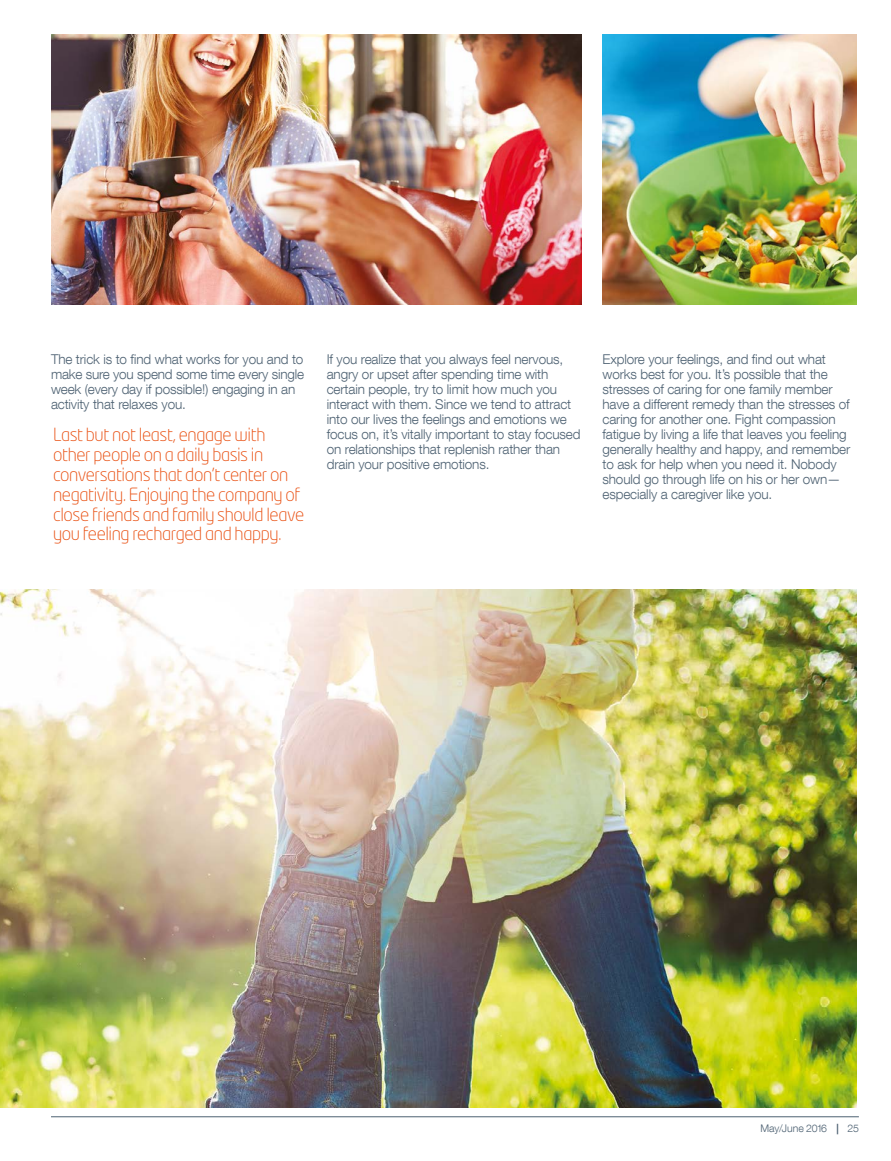
<style>
.page{position:relative;width:891px;height:1161px;background:#fff}
.page>*{position:absolute;margin:0;border:0;box-sizing:border-box;transform-origin:0 0}
.t1{font:300 18px/19.8px "Neo Tech Pro";letter-spacing:-.02em;color:#e94e0f}
.t2{font:300 13.5px/15px "Helvetica Neue LT Com";letter-spacing:-.01em;color:#4d6172}
.t3{font:300 10.5px "Helvetica Neue LT Com";letter-spacing:-.015em;color:#4d6172}
.s1{font-weight:700}
</style>
<div class="page">
<img style="left:0;top:589px;width:857px;height:519px">
<img style="left:51px;top:34px;width:530px;height:270px">
<img style="left:603px;top:34px;width:254px;height:270px">
<hr style="left:51px;top:1116px;width:808px;height:1px;background:#4d6172">
<p class="t2" style="left:51px;top:351px;width:255px">The trick is to find what works for you and to make sure you spend some time every single week (every day if possible!) engaging in an activity that relaxes you.</p>
<p class="t2" style="left:327px;top:351px;width:255px">If you realize that you always feel nervous, angry or upset after spending time with certain people, try to limit how much you interact with them. Since we tend to attract into our lives the feelings and emotions we focus on, it’s vitally important to stay focused on relationships that replenish rather than drain your positive emotions.</p>
<p class="t2" style="left:602px;top:351px;width:249px">Explore your feelings, and find out what works best for you. It’s possible that the stresses of caring for one family member have a different remedy than the stresses of caring for another one. Fight compassion fatigue by living a life that leaves you feeling generally healthy and happy, and remember to ask for help when you need it. Nobody should go through life on his or her own— especially a caregiver like you.</p>
<h1 class="t1" style="left:53px;top:425px;width:253px">Last but not least, engage with other people on a daily basis in conversations that don’t center on negativity. Enjoying the company of close friends and family should leave you feeling recharged and happy.</h1>
<p class="t3" style="left:760px;top:1122px;width:80px">May/June 2016 <span class="s1">|</span></p>
<p class="t3" style="left:848px;top:1122px;width:13px">25</p>
</div>
